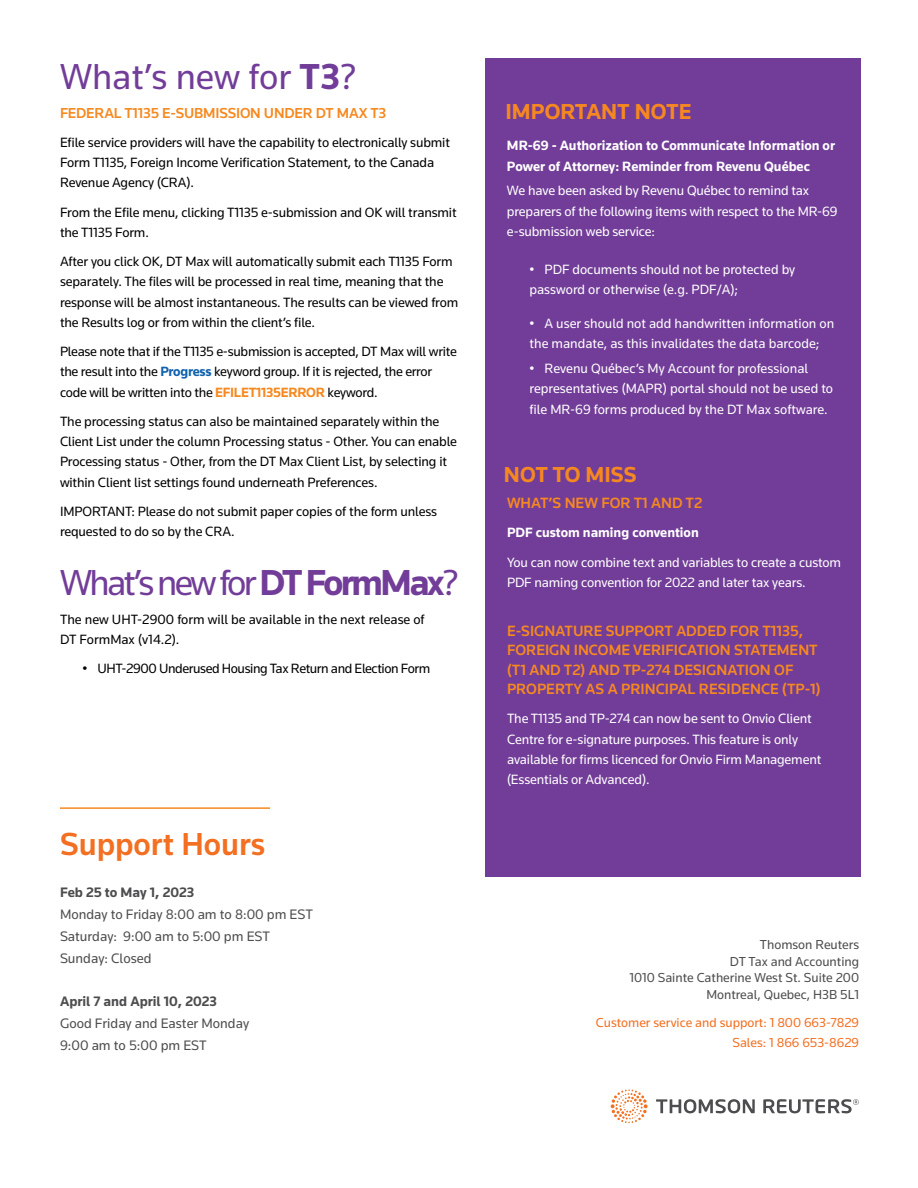
<style>
.page{position:relative;width:918px;height:1188px;background:#fff}
.page>*{position:absolute;margin:0;border:0;box-sizing:border-box;transform-origin:0 0}
.t1{font:37.5px "Knowledge";letter-spacing:-.07em;color:#723d98}
.t2{font:37.5px "Knowledge";color:#723d98}
.t3{font:500 33px "Knowledge";color:#f36f21}
.t4{font:700 22.5px "Knowledge";color:#f68820}
.t5{font:500 15.45px/19.5px "Knowledge";color:#f6891f}
.t6{font:500 15px "Knowledge";letter-spacing:-.01em;color:#f6891f}
.t7{font:14.25px/21.8px "Knowledge";color:#4d4d4f}
.t8{font:700 14.25px "Knowledge";color:#4d4d4f}
.t9{font:13.95px/20.2px "Knowledge";letter-spacing:-.01em;color:#000}
.t10{font:13.95px/20.2px "Knowledge";letter-spacing:-.01em;color:#fff}
.t11{font:700 13.95px/20.2px "Knowledge";color:#fff}
.t12{font:13.95px "Knowledge";letter-spacing:-.03em;color:#000}
.t13{font:13.5px/16.5px "Knowledge";color:#4d4d4f;text-align:right}
.t14{font:13.5px/19.8px "Knowledge";color:#f36f21;text-align:right}
.s1{font-weight:700}
.s2{font-weight:700;color:#1062ae}
.s3{font-weight:700;color:#f6891f}
</style>
<div class="page">
<div style="left:485px;top:58px;width:375px;height:820px;background:#723d98"></div>
<hr style="left:60px;top:807px;width:210px;height:2px;background:#f68920">
<svg style="left:656px;top:1099px;width:203px;height:14px"></svg>
<svg style="left:611px;top:1089px;width:37px;height:34px"></svg>
<h1 class="t2" style="left:60px;top:53px;width:298px">What’s new for <span class="s1">T3</span>?</h1>
<p class="t6" style="left:60px;top:103px;width:328px">FEDERAL T1135 E-SUBMISSION UNDER DT MAX T3</p>
<p class="t9" style="left:60px;top:132px;width:392px">Efile service providers will have the capability to electronically submit<br>Form T1135, Foreign Income Verification Statement, to the Canada<br>Revenue Agency (CRA).</p>
<p class="t9" style="left:60px;top:202px;width:398px">From the Efile menu, clicking T1135 e-submission and OK will transmit the T1135 Form.</p>
<p class="t9" style="left:60px;top:251px;width:400px">After you click OK, DT Max will automatically submit each T1135 Form separately. The files will be processed in real time, meaning that the response will be almost instantaneous. The results can be viewed from the Results log or from within the client’s file.</p>
<p class="t9" style="left:60px;top:341px;width:398px">Please note that if the T1135 e-submission is accepted, DT Max will write the result into the <span class="s2">Progress</span> keyword group. If it is rejected, the error code will be written into the <span class="s3">EFILET1135ERROR</span> keyword.</p>
<p class="t9" style="left:60px;top:411px;width:399px">The processing status can also be maintained separately within the Client List under the column Processing status - Other. You can enable Processing status - Other, from the DT Max Client List, by selecting it within Client list settings found underneath Preferences.</p>
<p class="t9" style="left:60px;top:501px;width:379px">IMPORTANT: Please do not submit paper copies of the form unless requested to do so by the CRA.</p>
<h1 class="t1" style="left:60px;top:559px;width:401px">What’s new for <span class="s1">DT FormMax</span>?</h1>
<p class="t9" style="left:60px;top:609px;width:366px">The new UHT-2900 form will be available in the next release of<br>DT FormMax (v14.2).</p>
<p class="t12" style="left:83px;top:660px;width:349px">• UHT-2900 Underused Housing Tax Return and Election Form</p>
<h2 class="t3" style="left:60px;top:824px;width:207px">Support Hours</h2>
<p class="t8" style="left:60px;top:884px;width:136px">Feb 25 to May 1, 2023</p>
<p class="t7" style="left:60px;top:903px;width:255px">Monday to Friday 8:00 am to 8:00 pm EST<br>Saturday: 9:00 am to 5:00 pm EST<br>Sunday: Closed</p>
<p class="t8" style="left:60px;top:993px;width:158px">April 7 and April 10, 2023</p>
<p class="t7" style="left:60px;top:1012px;width:191px">Good Friday and Easter Monday<br>9:00 am to 5:00 pm EST</p>
<h3 class="t4" style="left:506px;top:98px;width:188px">IMPORTANT NOTE</h3>
<p class="t11" style="left:507px;top:135px;width:330px">MR-69 - Authorization to Communicate Information or<br>Power of Attorney: Reminder from Revenu Québec</p>
<p class="t10" style="left:507px;top:180px;width:332px">We have been asked by Revenu Québec to remind tax preparers of the following items with respect to the MR-69 e-submission web service:</p>
<p class="t10" style="left:530px;top:259px;width:267px">• PDF documents should not be protected by password or otherwise (e.g. PDF/A);</p>
<p class="t10" style="left:530px;top:313px;width:306px">• A user should not add handwritten information on the mandate, as this invalidates the data barcode;</p>
<p class="t10" style="left:530px;top:358px;width:305px">• Revenu Québec’s My Account for professional representatives (MAPR) portal should not be used to file MR-69 forms produced by the DT Max software.</p>
<h3 class="t4" style="left:504px;top:461px;width:134px">NOT TO MISS</h3>
<p class="t5" style="left:507px;top:493px;width:197px">WHAT’S NEW FOR T1 AND T2</p>
<p class="t11" style="left:507px;top:522px;width:193px">PDF custom naming convention</p>
<p class="t10" style="left:507px;top:552px;width:336px">You can now combine text and variables to create a custom<br>PDF naming convention for 2022 and later tax years.</p>
<p class="t5" style="left:507px;top:620px;width:315px">E-SIGNATURE SUPPORT ADDED FOR T1135, FOREIGN INCOME VERIFICATION STATEMENT (T1 AND T2) AND TP-274 DESIGNATION OF PROPERTY AS A PRINCIPAL RESIDENCE (TP-1)</p>
<p class="t10" style="left:507px;top:708px;width:316px">The T1135 and TP-274 can now be sent to Onvio Client Centre for e-signature purposes. This feature is only available for firms licenced for Onvio Firm Management (Essentials or Advanced).</p>
<p class="t13" style="left:629px;top:936px;width:231px">Thomson Reuters<br>DT Tax and Accounting<br>1010 Sainte Catherine West St. Suite 200<br>Montreal, Quebec, H3B 5L1</p>
<p class="t14" style="left:596px;top:1013px;width:265px">Customer service and support: 1 800 663-7829<br>Sales: 1 866 653-8629</p>
</div>
